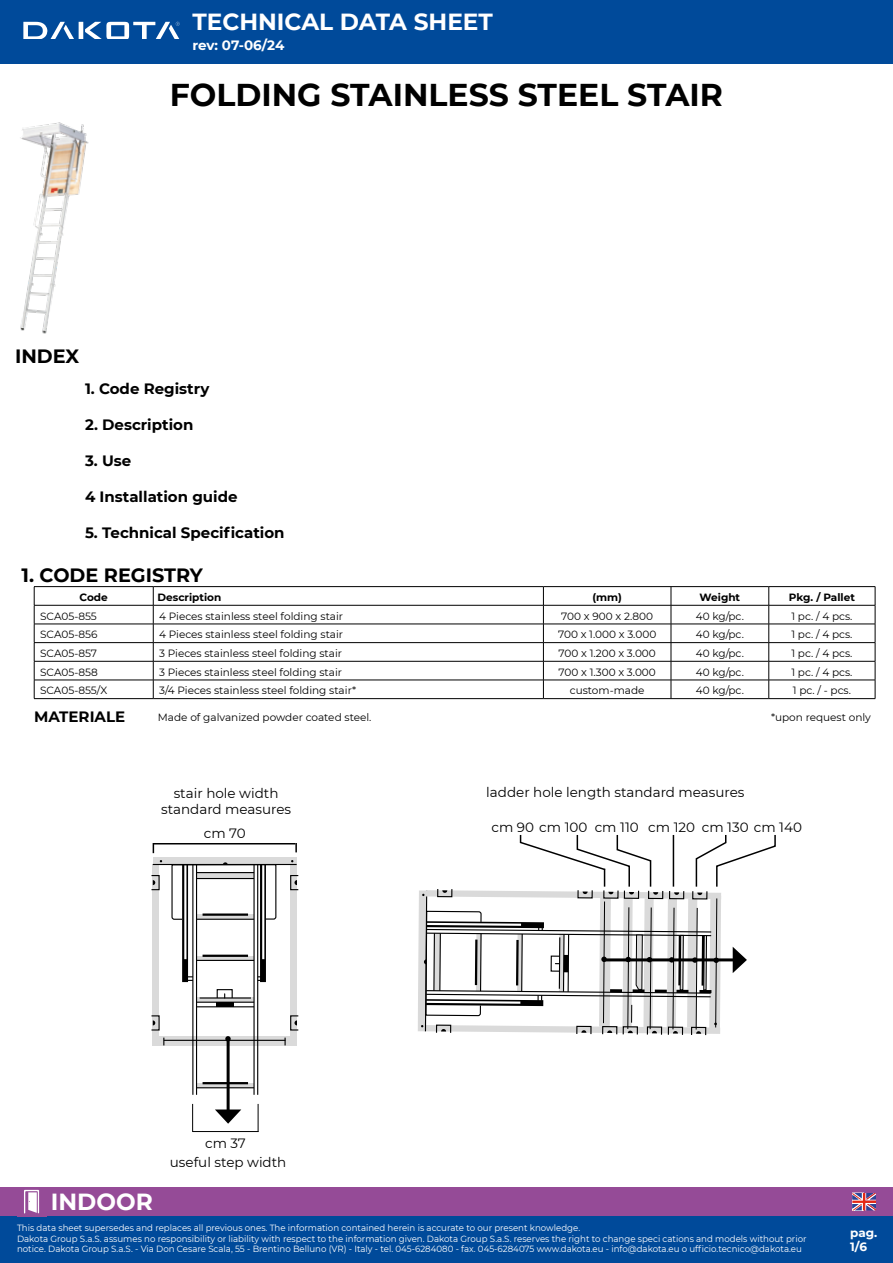
<style>
.page{position:relative;width:893px;height:1263px;background:#fff}
.page>*{position:absolute;margin:0;border:0;box-sizing:border-box;transform-origin:0 0}
.t1{font:700 31.5px "Montserrat";color:#000}
.t2{font:700 23.25px "Montserrat";color:#fff}
.t3{font:700 19.2px "Montserrat";color:#000}
.t4{font:700 15px "Montserrat";color:#000}
.t5{font:13.5px/16.2px "Montserrat";color:#000;text-align:center}
.t6{font:700 13.5px "Montserrat";letter-spacing:-.01em;color:#fff}
.t7{font:700 12px/14.4px "Montserrat";color:#fff}
.t8{font:10.5px "Montserrat";color:#000}
.t9{font:700 10.5px "Montserrat";color:#000}
.t10{font:9px/10.5px "Montserrat";color:#fff;scale:.96 1}
</style>
<div class="page">
<div style="left:0;top:0;width:893px;height:64px;background:#004a9a"></div>
<div style="left:0;top:1216px;width:893px;height:47px;background:#004a9a"></div>
<div style="left:0;top:1187px;width:893px;height:29px;background:#954b97"></div>
<svg style="left:24px;top:1190px;width:15px;height:23px"></svg>
<hr style="left:79px;top:22px;width:4px;height:17px;background:#fff">
<svg style="left:23px;top:22px;width:51px;height:17px"></svg>
<svg style="left:85px;top:22px;width:95px;height:17px"></svg>
<svg style="left:852px;top:1193px;width:24px;height:17px"></svg>
<hr style="left:34px;top:586px;width:119px;height:1px;background:#000">
<hr style="left:671px;top:586px;width:98px;height:1px;background:#000">
<hr style="left:769px;top:586px;width:106px;height:1px;background:#000">
<hr style="left:34px;top:605px;width:119px;height:1px;background:#000">
<hr style="left:671px;top:605px;width:98px;height:1px;background:#000">
<hr style="left:769px;top:605px;width:106px;height:1px;background:#000">
<hr style="left:34px;top:624px;width:119px;height:1px;background:#000">
<hr style="left:153px;top:624px;width:390px;height:1px;background:#000">
<hr style="left:543px;top:624px;width:128px;height:1px;background:#000">
<hr style="left:671px;top:624px;width:98px;height:1px;background:#000">
<hr style="left:769px;top:624px;width:106px;height:1px;background:#000">
<hr style="left:34px;top:642px;width:119px;height:1px;background:#000">
<hr style="left:153px;top:642px;width:390px;height:1px;background:#000">
<hr style="left:543px;top:642px;width:128px;height:1px;background:#000">
<hr style="left:671px;top:642px;width:98px;height:1px;background:#000">
<hr style="left:769px;top:642px;width:106px;height:1px;background:#000">
<hr style="left:34px;top:661px;width:119px;height:1px;background:#000">
<hr style="left:153px;top:661px;width:390px;height:1px;background:#000">
<hr style="left:543px;top:661px;width:128px;height:1px;background:#000">
<hr style="left:671px;top:661px;width:98px;height:1px;background:#000">
<hr style="left:769px;top:661px;width:106px;height:1px;background:#000">
<hr style="left:34px;top:680px;width:119px;height:1px;background:#000">
<svg style="left:34px;top:587px;width:1px;height:111px"></svg>
<hr style="left:153px;top:680px;width:390px;height:1px;background:#000">
<hr style="left:543px;top:680px;width:128px;height:1px;background:#000">
<hr style="left:671px;top:680px;width:98px;height:1px;background:#000">
<hr style="left:769px;top:680px;width:106px;height:1px;background:#000">
<svg style="left:768px;top:587px;width:1px;height:111px"></svg>
<svg style="left:875px;top:587px;width:1px;height:111px"></svg>
<hr style="left:34px;top:698px;width:119px;height:1px;background:#000">
<hr style="left:153px;top:698px;width:390px;height:1px;background:#000">
<hr style="left:543px;top:698px;width:128px;height:1px;background:#000">
<hr style="left:671px;top:698px;width:98px;height:1px;background:#000">
<hr style="left:769px;top:698px;width:106px;height:1px;background:#000">
<hr style="left:543px;top:586px;width:128px;height:1px;background:#000">
<svg style="left:671px;top:587px;width:1px;height:111px"></svg>
<hr style="left:543px;top:605px;width:128px;height:1px;background:#000">
<hr style="left:153px;top:586px;width:390px;height:1px;background:#000">
<svg style="left:153px;top:587px;width:1px;height:111px"></svg>
<svg style="left:543px;top:587px;width:1px;height:111px"></svg>
<hr style="left:153px;top:605px;width:390px;height:1px;background:#000">
<img style="left:20px;top:122px;width:69px;height:212px">
<svg style="left:159px;top:1036px;width:132px;height:9px"></svg>
<div style="left:153px;top:857px;width:144px;height:7px;background:#dadada"></div>
<div style="left:153px;top:864px;width:6px;height:181px;background:#dadada"></div>
<svg style="left:197px;top:1083px;width:56px;height:4px"></svg>
<hr style="left:197px;top:1087px;width:57px;height:1px;background:#000">
<hr style="left:203px;top:1082px;width:45px;height:2px;background:#000">
<svg style="left:197px;top:997px;width:56px;height:5px"></svg>
<hr style="left:197px;top:1006px;width:57px;height:1px;background:#000">
<hr style="left:197px;top:1002px;width:57px;height:1px;background:#000">
<hr style="left:200px;top:997px;width:51px;height:1px;background:#000">
<div style="left:216px;top:1002px;width:17px;height:5px;background:#000"></div>
<div style="left:217px;top:989px;width:16px;height:9px;border:1px solid #000"></div>
<hr style="left:257px;top:865px;width:1px;height:230px;background:#000">
<hr style="left:253px;top:865px;width:2px;height:230px;background:#000">
<hr style="left:196px;top:865px;width:1px;height:230px;background:#000">
<hr style="left:192px;top:865px;width:1px;height:230px;background:#000">
<svg style="left:171px;top:862px;width:106px;height:120px"></svg>
<div style="left:151px;top:875px;width:9px;height:15px;border:1px solid #000"></div>
<div style="left:291px;top:864px;width:6px;height:181px;background:#dadada"></div>
<svg style="left:294px;top:880px;width:3px;height:5px"></svg>
<svg style="left:294px;top:1020px;width:3px;height:5px"></svg>
<div style="left:290px;top:875px;width:9px;height:15px;border:1px solid #000"></div>
<div style="left:290px;top:1015px;width:9px;height:15px;border:1px solid #000"></div>
<hr style="left:164px;top:1040px;width:121px;height:1px;background:#000">
<svg style="left:225px;top:1036px;width:6px;height:5px"></svg>
<hr style="left:153px;top:864px;width:144px;height:1px;background:#000">
<hr style="left:153px;top:843px;width:142px;height:1px;background:#000">
<svg style="left:295px;top:843px;width:2px;height:9px"></svg>
<hr style="left:193px;top:1131px;width:65px;height:1px;background:#000">
<svg style="left:258px;top:1104px;width:1px;height:28px"></svg>
<svg style="left:192px;top:1104px;width:1px;height:28px"></svg>
<hr style="left:227px;top:1039px;width:3px;height:76px;background:#000">
<svg style="left:215px;top:1109px;width:26px;height:15px"></svg>
<svg style="left:418px;top:835px;width:358px;height:199px"></svg>
<h2 class="t2" style="left:192px;top:5px;width:302px">TECHNICAL DATA SHEET</h2>
<h3 class="t6" style="left:192px;top:35px;width:93px">rev: 07-06/24</h3>
<h1 class="t1" style="left:170px;top:72px;width:555px">FOLDING STAINLESS STEEL STAIR</h1>
<h3 class="t3" style="left:15px;top:342px;width:66px">INDEX</h3>
<h3 class="t4" style="left:85px;top:378px;width:126px">1. Code Registry</h3>
<h3 class="t4" style="left:85px;top:414px;width:110px">2. Description</h3>
<h3 class="t4" style="left:85px;top:450px;width:48px">3. Use</h3>
<h3 class="t4" style="left:85px;top:486px;width:154px">4 Installation guide</h3>
<h3 class="t4" style="left:85px;top:522px;width:201px">5. Technical Specification</h3>
<h3 class="t3" style="left:22px;top:562px;width:183px">1. CODE REGISTRY</h3>
<p class="t9" style="left:80px;top:590px;width:30px">Code</p>
<p class="t9" style="left:158px;top:590px;width:65px">Description</p>
<p class="t9" style="left:592px;top:590px;width:31px">(mm)</p>
<p class="t9" style="left:700px;top:590px;width:42px">Weight</p>
<p class="t9" style="left:789px;top:590px;width:68px">Pkg. / Pallet</p>
<p class="t8" style="left:40px;top:609px;width:58px">SCA05-855</p>
<p class="t8" style="left:159px;top:609px;width:185px">4 Pieces stainless steel folding stair</p>
<p class="t8" style="left:561px;top:609px;width:93px">700 x 900 x 2.800</p>
<p class="t8" style="left:696px;top:609px;width:50px">40 kg/pc.</p>
<p class="t8" style="left:791px;top:609px;width:63px">1 pc. / 4 pcs.</p>
<p class="t8" style="left:40px;top:627px;width:59px">SCA05-856</p>
<p class="t8" style="left:159px;top:627px;width:185px">4 Pieces stainless steel folding stair</p>
<p class="t8" style="left:558px;top:627px;width:100px">700 x 1.000 x 3.000</p>
<p class="t8" style="left:696px;top:627px;width:50px">40 kg/pc.</p>
<p class="t8" style="left:791px;top:627px;width:63px">1 pc. / 4 pcs.</p>
<p class="t8" style="left:40px;top:646px;width:58px">SCA05-857</p>
<p class="t8" style="left:159px;top:646px;width:184px">3 Pieces stainless steel folding stair</p>
<p class="t8" style="left:558px;top:646px;width:99px">700 x 1.200 x 3.000</p>
<p class="t8" style="left:696px;top:646px;width:50px">40 kg/pc.</p>
<p class="t8" style="left:791px;top:646px;width:63px">1 pc. / 4 pcs.</p>
<p class="t8" style="left:40px;top:665px;width:59px">SCA05-858</p>
<p class="t8" style="left:159px;top:665px;width:184px">3 Pieces stainless steel folding stair</p>
<p class="t8" style="left:558px;top:665px;width:99px">700 x 1.300 x 3.000</p>
<p class="t8" style="left:696px;top:665px;width:50px">40 kg/pc.</p>
<p class="t8" style="left:791px;top:665px;width:63px">1 pc. / 4 pcs.</p>
<p class="t8" style="left:40px;top:683px;width:69px">SCA05-855/X</p>
<p class="t8" style="left:159px;top:683px;width:198px">3/4 Pieces stainless steel folding stair*</p>
<p class="t8" style="left:570px;top:683px;width:76px">custom-made</p>
<p class="t8" style="left:696px;top:683px;width:50px">40 kg/pc.</p>
<p class="t8" style="left:793px;top:683px;width:60px">1 pc. / - pcs.</p>
<h3 class="t4" style="left:34px;top:706px;width:93px">MATERIALE</h3>
<p class="t8" style="left:158px;top:710px;width:215px">Made of galvanized powder coated steel.</p>
<p class="t8" style="left:771px;top:710px;width:101px">*upon request only</p>
<h3 class="t5" style="left:161px;top:784px;width:132px">stair hole width standard measures</h3>
<h3 class="t5" style="left:204px;top:825px;width:44px">cm 70</h3>
<h3 class="t5" style="left:486px;top:783px;width:260px">ladder hole length standard measures</h3>
<h3 class="t5" style="left:491px;top:818px;width:312px">cm 90 cm 100 cm 110 cm 120 cm 130 cm 140</h3>
<h2 class="t2" style="left:51px;top:1184px;width:103px">INDOOR</h2>
<h3 class="t5" style="left:170px;top:1134px;width:118px;line-height:18.8px">cm 37<br>useful step width</h3>
<p class="t10" style="left:17px;top:1222px;width:824px">This data sheet supersedes and replaces all previous ones. The information contained herein is accurate to our present knowledge.<br>Dakota Group S.a.S. assumes no responsibility or liability with respect to the information given. Dakota Group S.a.S. reserves the right to change speci cations and models without prior notice. Dakota Group S.a.S. - Via Don Cesare Scala, 55 - Brentino Belluno (VR) - Italy - tel. 045-6284080 - fax. 045-6284075 www.dakota.eu - info@dakota.eu o ufficio.tecnico@dakota.eu</p>
<h3 class="t7" style="left:850px;top:1225px;width:29px">pag.<br>1/6</h3>
</div>
